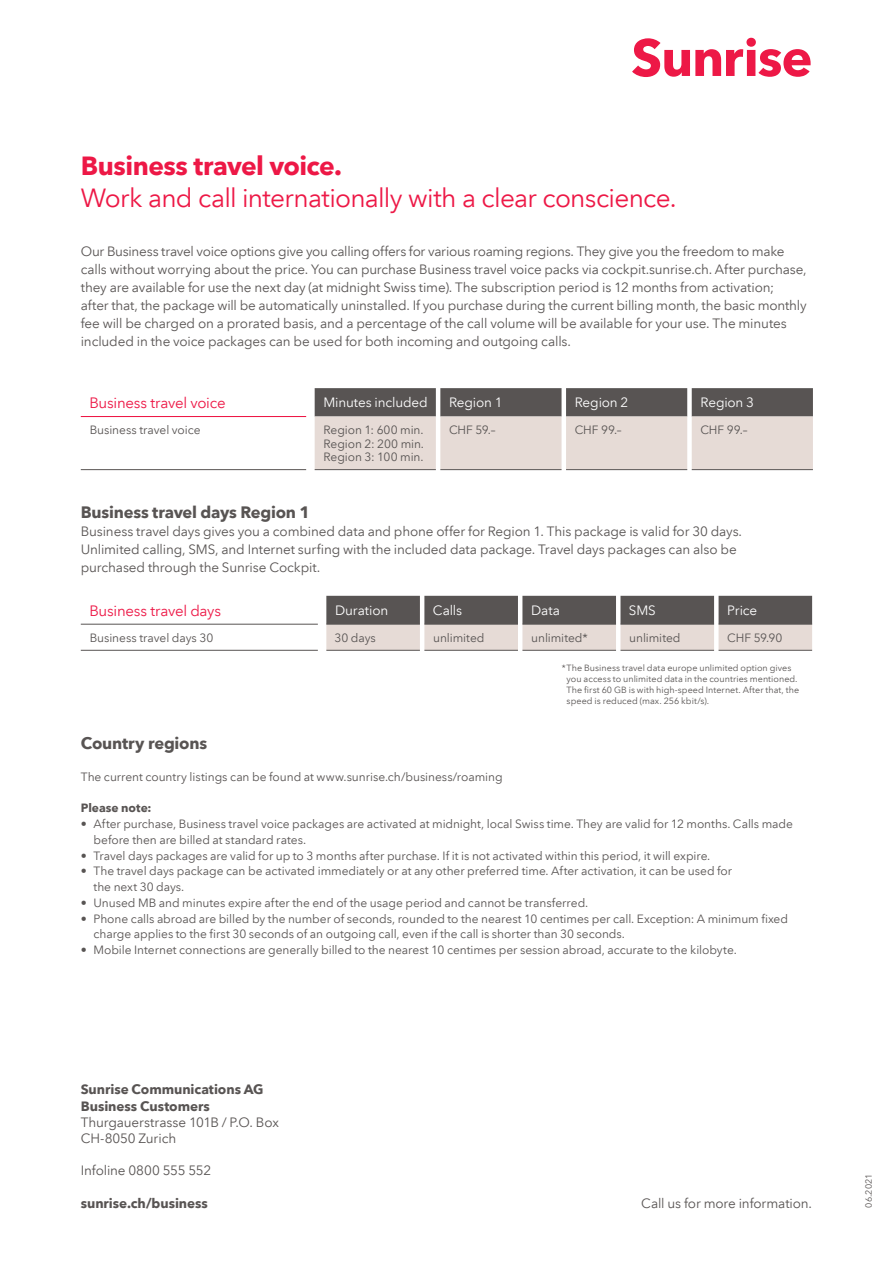
<style>
.page{position:relative;width:893px;height:1263px;background:#fff}
.page>*{position:absolute;margin:0;border:0;box-sizing:border-box;transform-origin:0 0}
.t1{font:26.25px "Avenir Next LT Pro";letter-spacing:-.03em;color:#ed1846}
.t2{font:700 26.25px "Avenir Next LT Pro";letter-spacing:-.02em;color:#ed1846}
.t3{font:700 16.5px "Avenir Next LT Pro";letter-spacing:-.015em;color:#585453}
.t4{font:15px "Avenir Next LT Pro";letter-spacing:-.015em;color:#ed1846}
.t5{font:13.5px/18px "Avenir Next LT Pro";letter-spacing:-.01em;color:#585453}
.t6{font:13.5px "Avenir Next LT Pro";letter-spacing:-.01em;color:#fff}
.t7{font:700 13.5px/16.2px "Avenir Next LT Pro";letter-spacing:-.005em;color:#585453}
.t8{font:12px/15.8px "Avenir Next LT Pro";letter-spacing:-.005em;color:#585453}
.t9{font:700 12px "Avenir Next LT Pro";color:#585453}
.t10{font:9px/10.8px "Avenir Next LT Pro";letter-spacing:.005em;color:#585453}
</style>
<div class="page">
<svg style="left:632px;top:38px;width:179px;height:39px"></svg>
<svg style="left:81px;top:417px;width:225px;height:1px"></svg>
<svg style="left:315px;top:388px;width:498px;height:82px;background:#b6aeab"></svg>
<hr style="left:81px;top:416px;width:225px;height:1px;background:#ed1846">
<hr style="left:81px;top:469px;width:225px;height:1px;background:#585453">
<hr style="left:315px;top:469px;width:121px;height:1px;background:#585453">
<hr style="left:440px;top:469px;width:122px;height:1px;background:#585453">
<hr style="left:566px;top:469px;width:121px;height:1px;background:#585453">
<hr style="left:692px;top:469px;width:121px;height:1px;background:#585453">
<svg style="left:81px;top:623px;width:237px;height:27px"></svg>
<svg style="left:326px;top:596px;width:486px;height:54px;background:#9f9895"></svg>
<hr style="left:522px;top:624px;width:94px;height:1px;background:#585453">
<hr style="left:81px;top:624px;width:237px;height:1px;background:#585453">
<hr style="left:81px;top:650px;width:237px;height:1px;background:#585453">
<hr style="left:326px;top:624px;width:94px;height:1px;background:#585453">
<hr style="left:326px;top:650px;width:94px;height:1px;background:#585453">
<hr style="left:424px;top:624px;width:94px;height:1px;background:#585453">
<hr style="left:424px;top:650px;width:94px;height:1px;background:#585453">
<hr style="left:620px;top:624px;width:94px;height:1px;background:#585453">
<hr style="left:620px;top:650px;width:94px;height:1px;background:#585453">
<hr style="left:719px;top:624px;width:93px;height:1px;background:#585453">
<hr style="left:719px;top:650px;width:93px;height:1px;background:#585453">
<hr style="left:522px;top:650px;width:94px;height:1px;background:#585453">
<h1 class="t2" style="left:81px;top:150px;width:263px">Business travel voice.</h1>
<h1 class="t1" style="left:81px;top:182px;width:597px">Work and call internationally with a clear conscience.</h1>
<p class="t5" style="left:81px;top:242px;width:727px">Our Business travel voice options give you calling offers for various roaming regions. They give you the freedom to make calls without worrying about the price. You can purchase Business travel voice packs via cockpit.sunrise.ch. After purchase, they are available for use the next day (at midnight Swiss time). The subscription period is 12 months from activation;<br>after that, the package will be automatically uninstalled. If you purchase during the current billing month, the basic monthly fee will be charged on a prorated basis, and a percentage of the call volume will be available for your use. The minutes included in the voice packages can be used for both incoming and outgoing calls.</p>
<p class="t4" style="left:89px;top:394px;width:138px">Business travel voice</p>
<p class="t6" style="left:323px;top:395px;width:106px">Minutes included</p>
<p class="t6" style="left:449px;top:395px;width:55px">Region 1</p>
<p class="t6" style="left:575px;top:395px;width:55px">Region 2</p>
<p class="t6" style="left:700px;top:395px;width:55px">Region 3</p>
<p class="t8" style="left:90px;top:422px;width:112px">Business travel voice</p>
<p class="t8" style="left:324px;top:423px;width:102px;line-height:13.5px;text-align:justify">Region 1: 600 min.<br>Region 2: 200 min.<br>Region 3: 100 min.</p>
<p class="t8" style="left:449px;top:422px;width:48px">CHF 59.–</p>
<p class="t8" style="left:575px;top:422px;width:49px">CHF 99.–</p>
<p class="t8" style="left:700px;top:422px;width:49px">CHF 99.–</p>
<h2 class="t3" style="left:81px;top:502px;width:231px">Business travel days Region 1</h2>
<p class="t5" style="left:81px;top:522px;width:663px">Business travel days gives you a combined data and phone offer for Region 1. This package is valid for 30 days.<br>Unlimited calling, SMS, and Internet surfing with the included data package. Travel days packages can also be purchased through the Sunrise Cockpit.</p>
<p class="t4" style="left:89px;top:601px;width:133px">Business travel days</p>
<p class="t6" style="left:335px;top:602px;width:55px">Duration</p>
<p class="t6" style="left:433px;top:602px;width:31px">Calls</p>
<p class="t6" style="left:531px;top:602px;width:30px">Data</p>
<p class="t6" style="left:629px;top:602px;width:28px">SMS</p>
<p class="t6" style="left:727px;top:602px;width:32px">Price</p>
<p class="t8" style="left:90px;top:630px;width:125px">Business travel days 30</p>
<p class="t8" style="left:335px;top:630px;width:43px">30 days</p>
<p class="t8" style="left:433px;top:630px;width:53px">unlimited</p>
<p class="t8" style="left:531px;top:630px;width:58px">unlimited*</p>
<p class="t8" style="left:629px;top:630px;width:53px">unlimited</p>
<p class="t8" style="left:727px;top:630px;width:57px">CHF 59.90</p>
<p class="t10" style="left:567px;top:663px;width:234px;text-indent:-5px">* The Business travel data europe unlimited option gives you access to unlimited data in the countries mentioned.<br>The first 60 GB is with high-speed Internet. After that, the speed is reduced (max. 256 kbit/s).</p>
<h2 class="t3" style="left:81px;top:733px;width:128px">Country regions</h2>
<p class="t8" style="left:81px;top:769px;width:423px">The current country listings can be found at www.sunrise.ch/business/roaming</p>
<p class="t9" style="left:81px;top:801px;width:72px">Please note:</p>
<p class="t8" style="left:94px;top:816px;width:701px;text-indent:-13px">• After purchase, Business travel voice packages are activated at midnight, local Swiss time. They are valid for 12 months. Calls made before then are billed at standard rates.</p>
<p class="t8" style="left:81px;top:848px;width:631px">• Travel days packages are valid for up to 3 months after purchase. If it is not activated within this period, it will expire.</p>
<p class="t8" style="left:94px;top:863px;width:640px;text-indent:-13px">• The travel days package can be activated immediately or at any other preferred time. After activation, it can be used for the next 30 days.</p>
<p class="t8" style="left:81px;top:895px;width:509px">• Unused MB and minutes expire after the end of the usage period and cannot be transferred.</p>
<p class="t8" style="left:94px;top:911px;width:696px;text-indent:-13px">• Phone calls abroad are billed by the number of seconds, rounded to the nearest 10 centimes per call. Exception: A minimum fixed charge applies to the first 30 seconds of an outgoing call, even if the call is shorter than 30 seconds.</p>
<p class="t8" style="left:81px;top:942px;width:657px">• Mobile Internet connections are generally billed to the nearest 10 centimes per session abroad, accurate to the kilobyte.</p>
<p class="t7" style="left:81px;top:1081px;width:184px">Sunrise Communications AG<br>Business Customers</p>
<p class="t5" style="left:81px;top:1114px;width:200px;line-height:16.2px">Thurgauerstrasse 101B / P.O. Box<br>CH-8050 Zurich</p>
<p class="t5" style="left:81px;top:1161px;width:132px">Infoline 0800 555 552</p>
<p class="t7" style="left:81px;top:1195px;width:129px">sunrise.ch/business</p>
<p class="t5" style="left:641px;top:1194px;width:172px">Call us for more information.</p>
<p class="t10" style="left:863px;top:1208px;width:35px;rotate:-90deg">06.2021</p>
</div>
